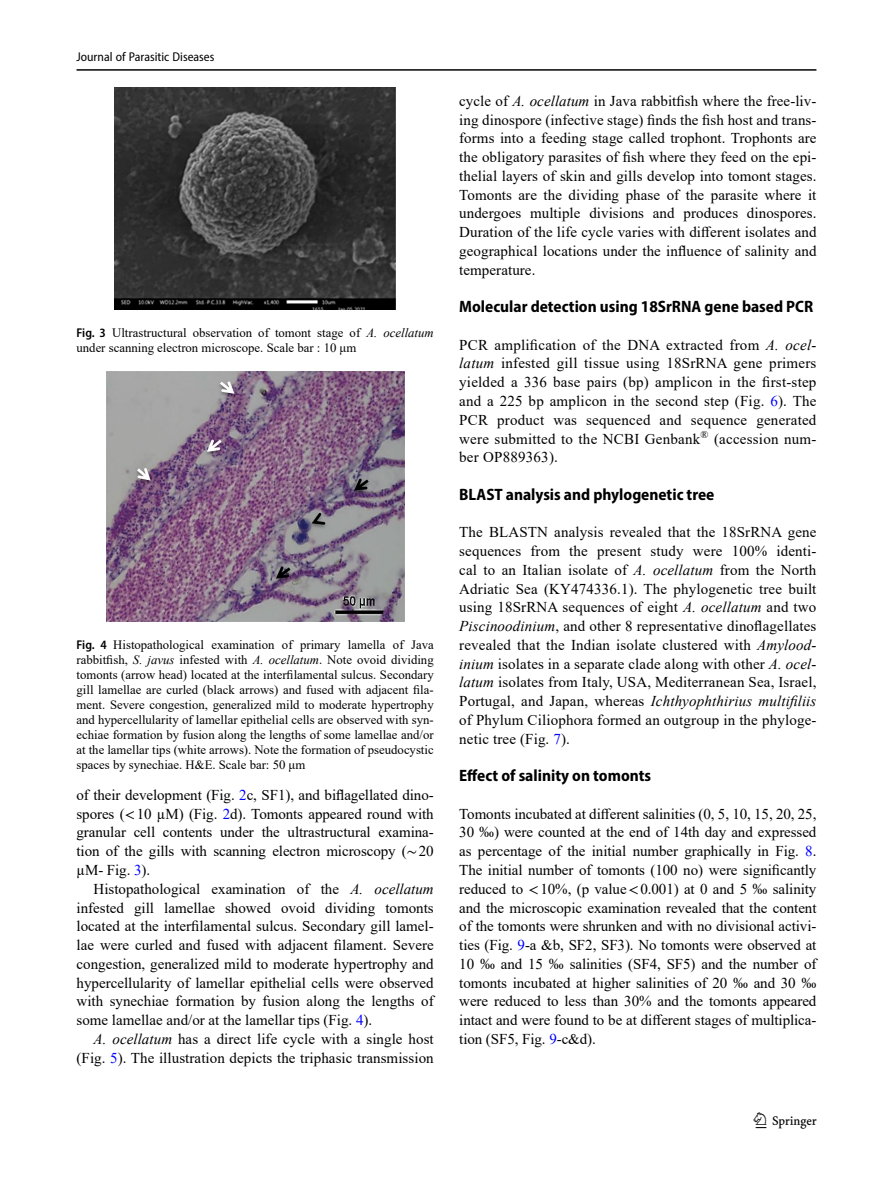
<style>
.page{position:relative;width:893px;height:1187px;background:#fff}
.page>*{position:absolute;margin:0;border:0;box-sizing:border-box;transform-origin:0 0}
.t1{font:22.5px "Springnew";color:#000}
.Head_2{font:700 semi-condensed 16.5px "Myriad Pro";color:#000}
.Body_Text{font:15px/18.8px "Times New Roman";letter-spacing:.005em;color:#000;text-align:justify}
.Body_Text_Indent{font:15px/18.8px "Times New Roman";letter-spacing:.005em;color:#000;text-align:justify}
.Figure_Caption{font:12.75px/15px "Times New Roman";color:#000;text-align:justify}
.t2{font:semi-condensed 12.75px "Myriad Pro";color:#000}
.s1{font-family:"Myriad Pro";font-weight:600;font-stretch:semi-condensed}
.s2{font-style:italic}
.s3{color:#00f}
.s4{font-family:"STIX"}
</style>
<div class="page">
<hr style="left:77px;top:69px;width:739px;height:2px;background:#000">
<img style="left:106px;top:371px;width:298px;height:250px">
<img style="left:115px;top:87px;width:281px;height:222px">
<p class="t2" style="left:77px;top:49px;width:139px">Journal of Parasitic Diseases</p>
<p class="Figure_Caption" style="left:77px;top:325px;width:359px"><span class="s1">Fig. 3</span> Ultrastructural observation of tomont stage of <span class="s2">A. ocellatum </span>under scanning electron microscope. Scale bar : 10 μm</p>
<p class="Figure_Caption" style="left:77px;top:636px;width:359px"><span class="s1">Fig. 4</span> Histopathological examination of primary lamella of Java rabbitfish, <span class="s2">S. javus</span> infested with <span class="s2">A. ocellatum</span>. Note ovoid dividing tomonts (arrow head) located at the interfilamental sulcus. Secondary gill lamellae are curled (black arrows) and fused with adjacent fila&shy;ment. Severe congestion, generalized mild to moderate hypertrophy and hypercellularity of lamellar epithelial cells are observed with syn&shy;echiae formation by fusion along the lengths of some lamellae and/or at the lamellar tips (white arrows). Note the formation of pseudocystic spaces by synechiae. H&amp;E. Scale bar: 50 μm</p>
<p class="Body_Text" style="left:77px;top:785px;width:359px">of their development (Fig. <span class="s3">2</span>c, SF1), and biflagellated dino&shy;spores (<span class="s4">&lt;</span>10 µM) (Fig. <span class="s3">2</span>d). Tomonts appeared round with granular cell contents under the ultrastructural examina&shy;tion of the gills with scanning electron microscopy (<span class="s4">∼</span>20 µM- Fig. <span class="s3">3</span>).</p>
<p class="Body_Text_Indent" style="left:77px;top:878px;width:359px;text-indent:17px">Histopathological examination of the <span class="s2">A. ocellatum </span>infested gill lamellae showed ovoid dividing tomonts located at the interfilamental sulcus. Secondary gill lamel&shy;lae were curled and fused with adjacent filament. Severe congestion, generalized mild to moderate hypertrophy and hypercellularity of lamellar epithelial cells were observed with synechiae formation by fusion along the lengths of some lamellae and/or at the lamellar tips (Fig. <span class="s3">4</span>).</p>
<p class="Body_Text_Indent" style="left:77px;top:1028px;width:359px;text-align:right"><span class="s2">A. ocellatum</span> has a direct life cycle with a single host (Fig. <span class="s3">5</span>). The illustration depicts the triphasic transmission</p>
<p class="Body_Text_Indent" style="left:459px;top:91px;width:359px">cycle of <span class="s2">A. ocellatum</span> in Java rabbitfish where the free-liv&shy;ing dinospore (infective stage) finds the fish host and trans&shy;forms into a feeding stage called trophont. Trophonts are the obligatory parasites of fish where they feed on the epi&shy;thelial layers of skin and gills develop into tomont stages.<br>Tomonts are the dividing phase of the parasite where it undergoes multiple divisions and produces dinospores.<br>Duration of the life cycle varies with different isolates and geographical locations under the influence of salinity and temperature.</p>
<p class="Head_2" style="left:459px;top:296px;width:356px">Molecular detection using 18SrRNA gene based PCR</p>
<p class="Body_Text" style="left:459px;top:335px;width:359px">PCR amplification of the DNA extracted from <span class="s2">A. ocel&shy;latum</span> infested gill tissue using 18SrRNA gene primers yielded a 336 base pairs (bp) amplicon in the first-step and a 225 bp amplicon in the second step (Fig. <span class="s3">6</span>). The PCR product was sequenced and sequence generated were submitted to the NCBI Genbank<sup>®</sup> (accession num&shy;ber OP889363).</p>
<p class="Head_2" style="left:459px;top:483px;width:257px">BLAST analysis and phylogenetic tree</p>
<p class="Body_Text" style="left:459px;top:522px;width:359px">The BLASTN analysis revealed that the 18SrRNA gene sequences from the present study were 100% identi&shy;cal to an Italian isolate of <span class="s2">A. ocellatum</span> from the North Adriatic Sea (KY474336.1). The phylogenetic tree built using 18SrRNA sequences of eight <span class="s2">A. ocellatum</span> and two <span class="s2">Piscinoodinium</span>, and other 8 representative dinoflagellates revealed that the Indian isolate clustered with <span class="s2">Amylood&shy;inium</span> isolates in a separate clade along with other <span class="s2">A. ocel&shy;latum</span> isolates from Italy, USA, Mediterranean Sea, Israel, Portugal, and Japan, whereas <span class="s2">Ichthyophthirius multifiliis </span>of Phylum Ciliophora formed an outgroup in the phyloge&shy;netic tree (Fig. <span class="s3">7</span>).</p>
<p class="Head_2" style="left:459px;top:765px;width:193px">Effect of salinity on tomonts</p>
<p class="Body_Text" style="left:459px;top:803px;width:359px">Tomonts incubated at different salinities (0, 5, 10, 15, 20, 25, 30 ‰) were counted at the end of 14th day and expressed as percentage of the initial number graphically in Fig. <span class="s3">8</span>.<br>The initial number of tomonts (100 no) were significantly reduced to <span class="s4">&lt;</span>10%, (p value<span class="s4">&lt;</span>0.001) at 0 and 5 ‰ salinity and the microscopic examination revealed that the content of the tomonts were shrunken and with no divisional activi&shy;ties (Fig. <span class="s3">9</span>-a &amp;b, SF2, SF3). No tomonts were observed at 10 ‰ and 15 ‰ salinities (SF4, SF5) and the number of tomonts incubated at higher salinities of 20 ‰ and 30 ‰ were reduced to less than 30% and the tomonts appeared intact and were found to be at different stages of multiplica&shy;tion (SF5, Fig. <span class="s3">9</span>-c&amp;d).</p>
<h1 class="t1" style="left:756px;top:1107px;width:63px">1 3</h1>
</div>
